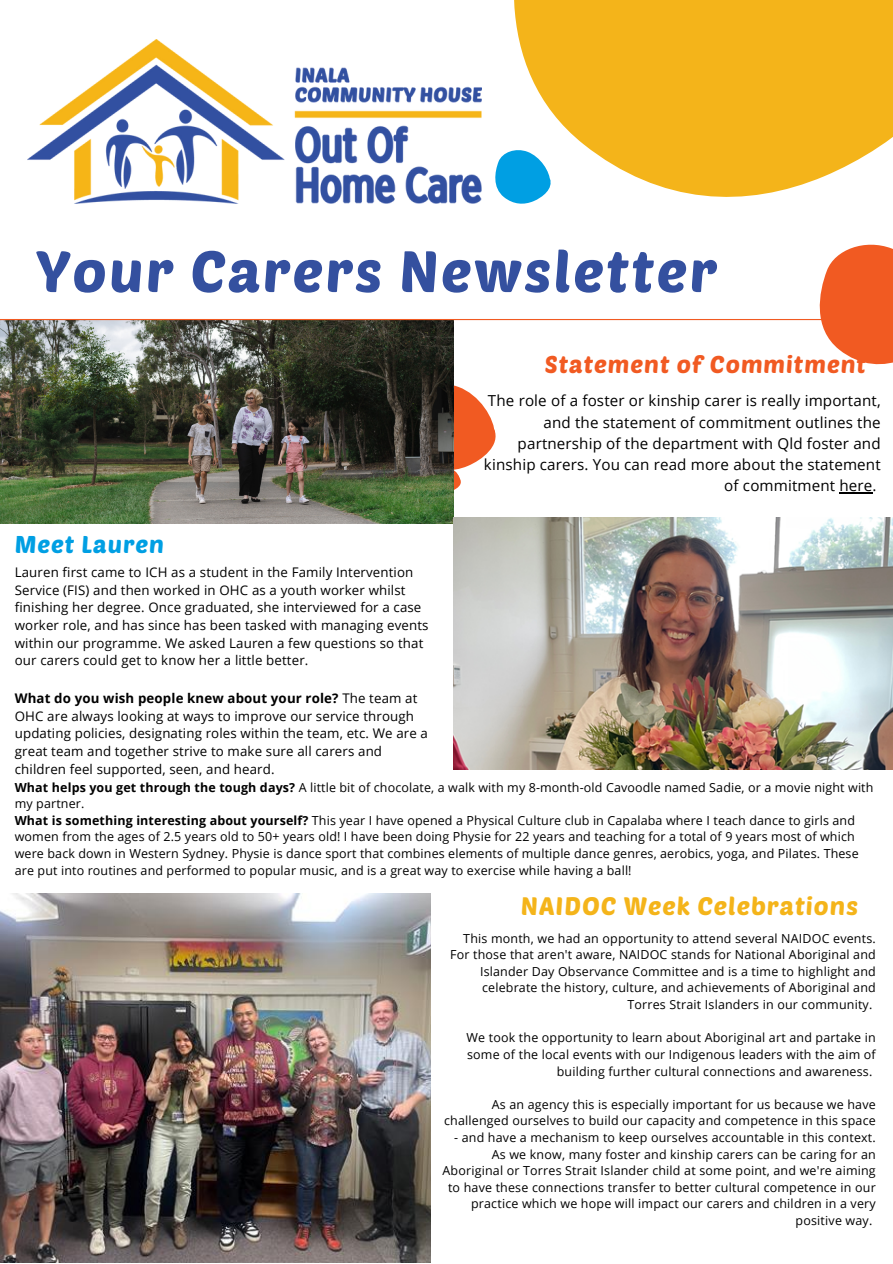
<style>
.page{position:relative;width:893px;height:1264px;background:#fff}
.page>*{position:absolute;margin:0;border:0;box-sizing:border-box;transform-origin:0 0}
.t1{font:57.45px "Poetsen One";letter-spacing:.04em;color:#34509f}
.t2{font:24.9px "Poetsen One";letter-spacing:.04em;color:#f4b41a}
.t3{font:24px "Poetsen One";letter-spacing:.04em;color:#f15a22}
.t4{font:24px "Poetsen One";letter-spacing:.04em;color:#009fe3}
.t5{font:15.15px/21.1px "Open Sans";letter-spacing:.01em;color:#000;text-align:right}
.t6{font:13.2px/17.7px "Open Sans";letter-spacing:.01em;color:#000}
.t7{font:12.45px/16.6px "Open Sans";letter-spacing:.015em;color:#000;text-align:right}
.s1{font-weight:700}
</style>
<div class="page">
<svg style="left:793px;top:288px;width:99px;height:77px"></svg>
<svg style="left:419px;top:0;width:473px;height:288px;fill:#f4b41a"></svg>
<svg style="left:453px;top:365px;width:43px;height:131px"></svg>
<img style="left:0;top:320px;width:453px;height:203px">
<hr style="left:0;top:319px;width:892px;height:1px;background:#f15a22">
<svg style="left:483px;top:138px;width:75px;height:77px"></svg>
<img style="left:28px;top:39px;width:453px;height:164px">
<hr style="left:839px;top:492px;width:33px;height:1px;background:#000">
<img style="left:453px;top:518px;width:439px;height:251px">
<img style="left:0;top:893px;width:431px;height:369px">
<p class="t1" style="left:35px;top:235px;width:683px">Your Carers Newsletter</p>
<p class="t3" style="left:544px;top:349px;width:323px">Statement of Commitment</p>
<p class="t4" style="left:15px;top:528px;width:151px">Meet Lauren</p>
<p class="t6" style="left:15px;top:563px;width:415px">Lauren first came to ICH as a student in the Family Intervention Service (FIS) and then worked in OHC as a youth worker whilst finishing her degree. Once graduated, she interviewed for a case worker role, and has since has been tasked with managing events within our programme. We asked Lauren a few questions so that our carers could get to know her a little better.</p>
<p class="t6" style="left:15px;top:689px;width:414px"><span class="s1">What do you wish people knew about your role?</span> The team at OHC are always looking at ways to improve our service through updating policies, designating roles within the team, etc. We are a great team and together strive to make sure all carers and children feel supported, seen, and heard.</p>
<p class="t5" style="left:484px;top:390px;width:398px">The role of a foster or kinship carer is really important, and the statement of commitment outlines the partnership of the department with Qld foster and kinship carers. You can read more about the statement of commitment here.</p>
<p class="t7" style="left:15px;top:778px;width:860px;text-align:left"><span class="s1">What helps you get through the tough days?</span> A little bit of chocolate, a walk with my 8-month-old Cavoodle named Sadie, or a movie night with my partner.</p>
<p class="t7" style="left:15px;top:811px;width:845px;text-align:left"><span class="s1">What is something interesting about yourself?</span> This year I have opened a Physical Culture club in Capalaba where I teach dance to girls and women from the ages of 2.5 years old to 50+ years old! I have been doing Physie for 22 years and teaching for a total of 9 years most of which were back down in Western Sydney. Physie is dance sport that combines elements of multiple dance genres, aerobics, yoga, and Pilates. These are put into routines and performed to popular music, and is a great way to exercise while having a ball!</p>
<p class="t2" style="left:521px;top:890px;width:338px">NAIDOC Week Celebrations</p>
<p class="t7" style="left:450px;top:929px;width:427px">This month, we had an opportunity to attend several NAIDOC events.<br>For those that aren't aware, NAIDOC stands for National Aboriginal and Islander Day Observance Committee and is a time to highlight and celebrate the history, culture, and achievements of Aboriginal and Torres Strait Islanders in our community.</p>
<p class="t7" style="left:466px;top:1029px;width:411px">We took the opportunity to learn about Aboriginal art and partake in some of the local events with our Indigenous leaders with the aim of building further cultural connections and awareness.</p>
<p class="t7" style="left:444px;top:1095px;width:433px">As an agency this is especially important for us because we have challenged ourselves to build our capacity and competence in this space</p>
<p class="t7" style="left:442px;top:1128px;width:435px">- and have a mechanism to keep ourselves accountable in this context.<br>As we know, many foster and kinship carers can be caring for an Aboriginal or Torres Strait Islander child at some point, and we're aiming to have these connections transfer to better cultural competence in our practice which we hope will impact our carers and children in a very positive way.</p>
</div>
